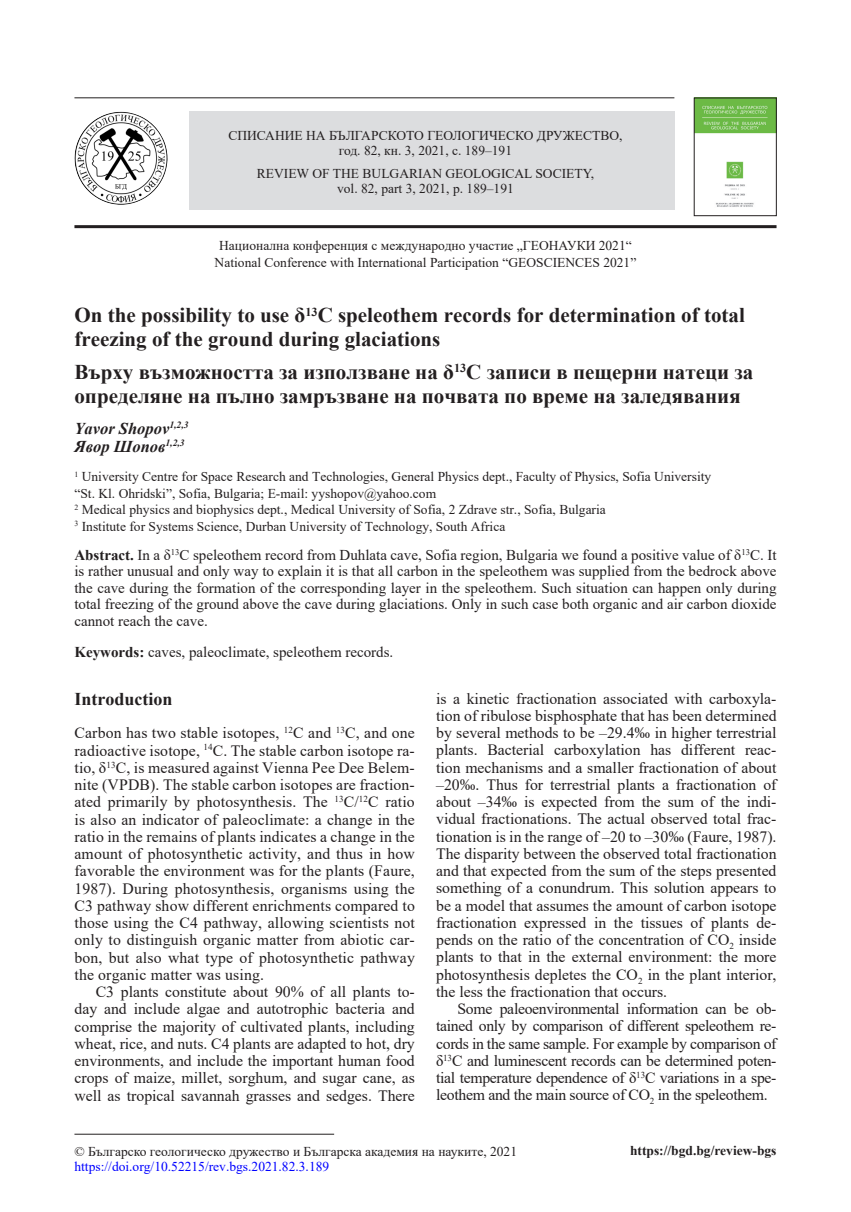
<style>
.page{position:relative;width:851px;height:1212px;background:#fff}
.page>*{position:absolute;margin:0;border:0;box-sizing:border-box;transform-origin:0 0}
.Title_Bul{font:700 21px/24px "Times New Roman";color:#231f20}
.Heading_1{font:700 18px "Times New Roman";color:#231f20}
.Authors{font:italic 700 16.5px "Times New Roman";color:#231f20}
.Authors_bul{font:italic 700 16.5px "Times New Roman";color:#231f20}
.Body_text_En{font:15.75px/17.2px "Times New Roman";color:#231f20;text-align:justify}
.Body_text_En_1par{font:15.75px/17.2px "Times New Roman";letter-spacing:.01em;color:#231f20;text-align:justify}
.Abstract_En{font:15px/16.5px "Times New Roman";color:#231f20;text-align:justify}
.Key_words{font:15px "Times New Roman";color:#231f20}
.Affiliation{font:13.5px/16.5px "Times New Roman";color:#231f20;text-align:center}
.DOI{font:13.5px "Times New Roman";color:#00f}
.t1{font:700 13.5px "Times New Roman";color:#231f20}
.s1{font-weight:700}
</style>
<div class="page">
<div style="left:189px;top:111px;width:485px;height:99px;background:#dcdddf"></div>
<hr style="left:74px;top:225px;width:702px;height:3px;background:#231f20">
<hr style="left:74px;top:97px;width:600px;height:1px;background:#231f20">
<hr style="left:74px;top:1134px;width:260px;height:1px;background:#231f20">
<img style="left:74px;top:112px;width:93px;height:93px">
<img style="left:696px;top:100px;width:78px;height:107px">
<div style="left:694px;top:98px;width:82px;height:118px;border:1px solid #231f20"></div>
<p class="Affiliation" style="left:228px;top:127px;width:395px;line-height:15px">СПИСАНИЕ НА БЪЛГАРСКОТО ГЕОЛОГИЧЕСКО ДРУЖЕСТВО, год. 82, кн. 3, 2021, с. 189–191</p>
<p class="Affiliation" style="left:257px;top:166px;width:338px;line-height:15px">REVIEW OF THE BULGARIAN GEOLOGICAL SOCIETY, vol. 82, part 3, 2021, p. 189–191</p>
<p class="Affiliation" style="left:214px;top:237px;width:423px">Национална конференция с международно участие „ГЕОНАУКИ 2021“<br>National Conference with International Participation “GEOSCIENCES 2021”</p>
<p class="Title_Bul" style="left:74px;top:303px;width:671px">On the possibility to use δ<sup>13</sup>C speleothem records for determination of total freezing of the ground during glaciations</p>
<p class="Title_Bul" style="left:74px;top:359px;width:680px">Върху възможността за използване на δ<sup>13</sup>C записи в пещерни натеци за определяне на пълно замръзване на почвата по време на заледявания</p>
<p class="Authors" style="left:74px;top:417px;width:116px">Yavor Shopov<sup>1,2,3</sup></p>
<p class="Authors_bul" style="left:74px;top:435px;width:112px">Явор Шопов<sup>1,2,3</sup></p>
<p class="Affiliation" style="left:74px;top:468px;width:638px;text-align:left"><sup>1</sup> University Centre for Space Research and Technologies, General Physics dept., Faculty of Physics, Sofia University “St. Kl. Ohridski”, Sofia, Bulgaria; E-mail: yyshopov@yahoo.com</p>
<p class="Affiliation" style="left:74px;top:501px;width:533px"><sup>2</sup> Medical physics and biophysics dept., Medical University of Sofia, 2 Zdrave str., Sofia, Bulgaria</p>
<p class="Affiliation" style="left:74px;top:517px;width:432px"><sup>3</sup> Institute for Systems Science, Durban University of Technology, South Africa</p>
<p class="Abstract_En" style="left:74px;top:546px;width:703px"><span class="s1">Abstract.</span> In a δ<sup>13</sup>C speleothem record from Duhlata cave, Sofia region, Bulgaria we found a positive value of δ<sup>13</sup>C. It is rather unusual and only way to explain it is that all carbon in the speleothem was supplied from the bedrock above the cave during the formation of the corresponding layer in the speleothem. Such situation can happen only during total freezing of the ground above the cave during glaciations. Only in such case both organic and air carbon dioxide cannot reach the cave.</p>
<p class="Key_words" style="left:74px;top:641px;width:320px"><span class="s1">Keywords:</span> caves, paleoclimate, speleothem records.</p>
<p class="Heading_1" style="left:74px;top:686px;width:100px">Introduction</p>
<p class="Body_text_En_1par" style="left:74px;top:724px;width:342px">Carbon has two stable isotopes, <sup>12</sup>C and <sup>13</sup>C, and one radioactive isotope, <sup>14</sup>C. The stable carbon isotope ra&shy;tio, δ<sup>13</sup>C, is measured against Vienna Pee Dee Belem&shy;nite (VPDB). The stable carbon isotopes are fraction&shy;ated primarily by photosynthesis. The <sup>13</sup>C/<sup>12</sup>C ratio is also an indicator of paleoclimate: a change in the ratio in the remains of plants indicates a change in the amount of photosynthetic activity, and thus in how favorable the environment was for the plants (Faure, 1987). During photosynthesis, organisms using the C3 pathway show different enrichments compared to those using the C4 pathway, allowing scientists not only to distinguish organic matter from abiotic car&shy;bon, but also what type of photosynthetic pathway the organic matter was using.</p>
<p class="Body_text_En" style="left:74px;top:983px;width:342px;text-indent:21px">C3 plants constitute about 90% of all plants to&shy;day and include algae and autotrophic bacteria and comprise the majority of cultivated plants, including wheat, rice, and nuts. C4 plants are adapted to hot, dry environments, and include the important human food crops of maize, millet, sorghum, and sugar cane, as well as tropical savannah grasses and sedges. There</p>
<p class="Body_text_En" style="left:436px;top:689px;width:342px">is a kinetic fractionation associated with carboxyla&shy;tion of ribulose bisphosphate that has been determined by several methods to be –29.4‰ in higher terrestrial plants. Bacterial carboxylation has different reac&shy;tion mechanisms and a smaller fractionation of about –20‰. Thus for terrestrial plants a fractionation of about –34‰ is expected from the sum of the indi&shy;vidual fractionations. The actual observed total frac&shy;tionation is in the range of –20 to –30‰ (Faure, 1987).<br>The disparity between the observed total fractionation and that expected from the sum of the steps presented something of a conundrum. This solution appears to be a model that assumes the amount of carbon isotope fractionation expressed in the tissues of plants de&shy;pends on the ratio of the concentration of CO<sub>2</sub> inside plants to that in the external environment: the more photosynthesis depletes the CO<sub>2</sub> in the plant interior, the less the fractionation that occurs.</p>
<p class="Body_text_En" style="left:436px;top:1000px;width:342px;text-indent:21px">Some paleoenvironmental information can be ob&shy;tained only by comparison of different speleothem re&shy;cords in the same sample. For example by comparison of δ<sup>13</sup>C and luminescent records can be determined poten&shy;tial temperature dependence of δ<sup>13</sup>C variations in a spe&shy;leothem and the main source of CO<sub>2</sub> in the speleothem.</p>
<p class="Affiliation" style="left:74px;top:1142px;width:444px">© Българско геологическо дружество и Българска академия на науките, 2021</p>
<p class="t1" style="left:630px;top:1141px;width:148px">https://bgd.bg/review-bgs</p>
<p class="DOI" style="left:74px;top:1157px;width:256px">https://doi.org/10.52215/rev.bgs.2021.82.3.189</p>
</div>
